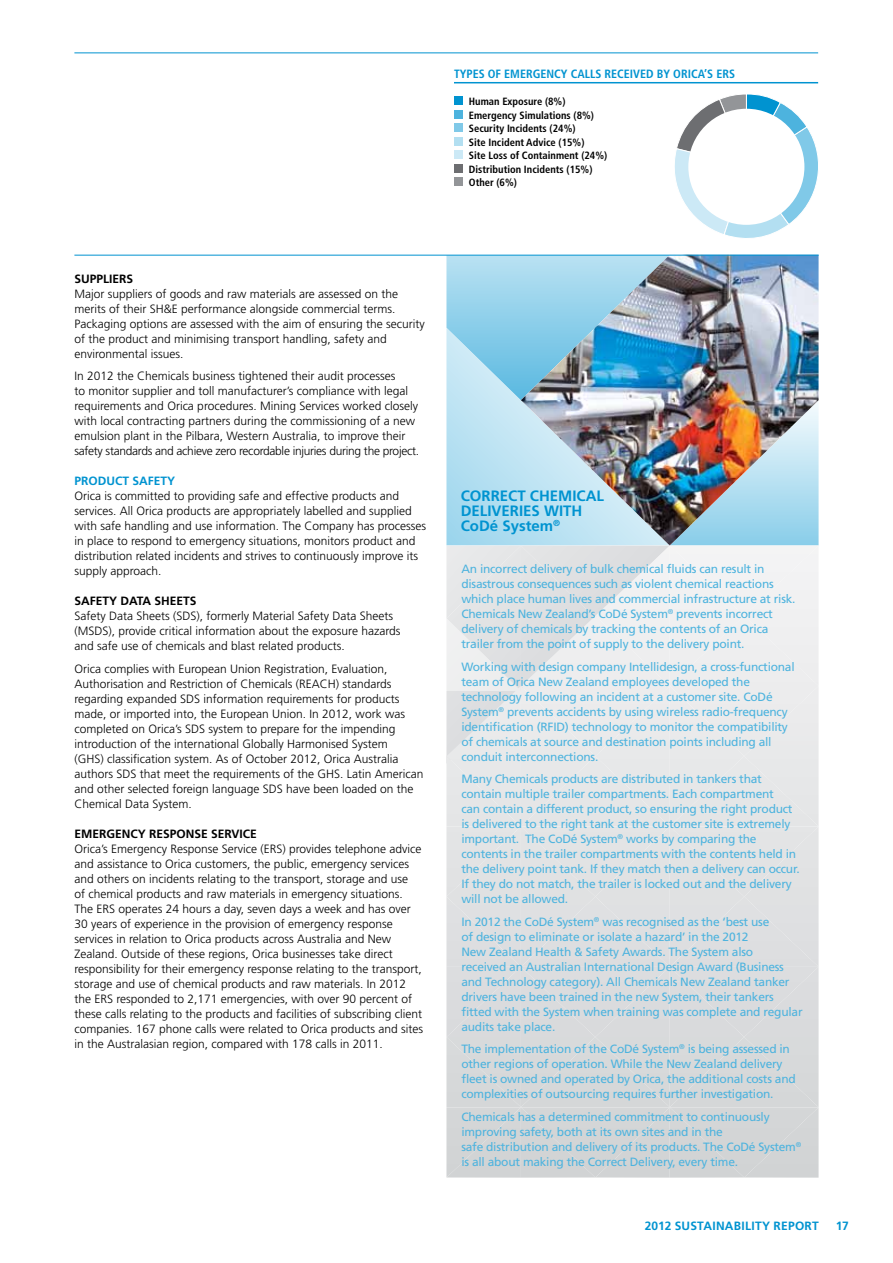
<style>
.page{position:relative;width:893px;height:1263px;background:#fff}
.page>*{position:absolute;margin:0;border:0;box-sizing:border-box;transform-origin:0 0}
.t1{font:700 15px/15px "Frutiger";color:#0093d0}
.t2{font:300 12px/15px "Frutiger";color:#000}
.t3{font:12px/15px "Frutiger";letter-spacing:-.02em;color:#4db3de}
.t4{font:700 12px "Frutiger";color:#000}
.t5{font:700 condensed 12px "Frutiger LT Std";color:#0093d0}
.t6{font:700 12px "Frutiger";letter-spacing:.02em;color:#0093d0}
.t7{font:700 condensed 10.5px/13.5px "Frutiger LT Std";color:#000}
</style>
<div class="page">
<hr style="left:454px;top:82px;width:364px;height:1px;background:#0093d0">
<svg style="left:675px;top:94px;width:143px;height:144px"></svg>
<div style="left:688px;top:109px;width:116px;height:116px;background:#fff;border-radius:50%"></div>
<div style="left:454px;top:96px;width:9px;height:9px;background:#0093d0"></div>
<div style="left:454px;top:110px;width:9px;height:9px;background:#4db3de"></div>
<div style="left:454px;top:123px;width:9px;height:9px;background:#80c9e8"></div>
<div style="left:454px;top:137px;width:9px;height:9px;background:#b3dff1"></div>
<div style="left:454px;top:150px;width:9px;height:9px;background:#cce9f6"></div>
<div style="left:454px;top:164px;width:9px;height:9px;background:#6d6e71"></div>
<div style="left:454px;top:177px;width:9px;height:9px;background:#939598"></div>
<svg style="left:446px;top:256px;width:373px;height:922px;background:#cad3d9"></svg>
<hr style="left:74px;top:53px;width:744px;height:1px;background:#0093d0">
<hr style="left:74px;top:255px;width:745px;height:1px;background:#0093d0">
<p class="t5" style="left:454px;top:66px;width:270px">Types of Emergency Calls received by orica’s ERS</p>
<p class="t7" style="left:463px;top:95px;width:146px">H uman Exposure (8%)<br>Emergency Simulations (8%)<br>Security Incidents (24%)<br>Site Incident Advice (15%)<br>S ite Loss of Containment (24%)<br>Distribution Incidents (15%)<br>Other (6%)</p>
<p class="t4" style="left:74px;top:271px;width:46px">SUPPLIERS</p>
<p class="t2" style="left:74px;top:286px;width:352px">Major suppliers of goods and raw materials are assessed on the merits of their SH&amp;E performance alongside commercial terms.<br>Packaging options are assessed with the aim of ensuring the security of the product and minimising transport handling, safety and environmental issues.</p>
<p class="t2" style="left:74px;top:368px;width:346px">In 2012 the Chemicals business tightened their audit processes<br>to monitor supplier and toll manufacturer’s compliance with legal requirements and Orica procedures. Mining Services worked closely with local contracting partners during the commissioning of a new emulsion plant in the Pilbara, Western Australia, to improve their safety standards and achieve zero recordable injuries during the project.</p>
<p class="t6" style="left:74px;top:474px;width:16px">PROD</p>
<p class="t6" style="left:106px;top:474px;width:70px">UCT SAFETY</p>
<p class="t2" style="left:74px;top:488px;width:353px">Orica is committed to providing safe and effective products and services. All Orica products are appropriately labelled and supplied with safe handling and use information. The Company has processes in place to respond to emergency situations, monitors product and distribution related incidents and strives to continuously improve its supply approach.</p>
<p class="t4" style="left:74px;top:594px;width:95px">SAFETY DATA SHEE</p>
<p class="t4" style="left:183px;top:594px;width:13px">TS</p>
<p class="t2" style="left:74px;top:608px;width:328px">Safety Data Sheets (SDS), formerly Material Safety Data Sheets (MSDS), provide critical information about the exposure hazards and safe use of chemicals and blast related products.</p>
<p class="t2" style="left:74px;top:661px;width:350px">Orica complies with European Union Registration, Evaluation, Authorisation and Restriction of Chemicals (REACH) standards regarding expanded SDS information requirements for products made, or imported into, the European Union. In 2012, work was completed on Orica’s SDS system to prepare for the impending introduction of the international Globally Harmonised System<br>(GHS) classification system. As of October 2012, Orica Australia authors SDS that meet the requirements of the GHS. Latin American and other selected foreign language SDS have been loaded on the Chemical Data System.</p>
<p class="t4" style="left:74px;top:826px;width:16px">EMERGE</p>
<p class="t4" style="left:122px;top:826px;width:43px">NCY RESPO</p>
<p class="t4" style="left:186px;top:826px;width:71px">NSE SERVICE</p>
<p class="t2" style="left:74px;top:841px;width:350px">Orica’s Emergency Response Service (ERS) provides telephone advice and assistance to Orica customers, the public, emergency services and others on incidents relating to the transport, storage and use<br>of chemical products and raw materials in emergency situations.<br>The ERS operates 24 hours a day, seven days a week and has over 30 years of experience in the provision of emergency response services in relation to Orica products across Australia and New Zealand. Outside of these regions, Orica businesses take direct responsibility for their emergency response relating to the transport, storage and use of chemical products and raw materials. In 2012 the ERS responded to 2,171 emergencies, with over 90 percent of these calls relating to the products and facilities of subscribing client companies. 167 phone calls were related to Orica products and sites in the Australasian region, compared with 178 calls in 2011.</p>
<p class="t1" style="left:461px;top:488px;width:11px">CORRE</p>
<p class="t1" style="left:508px;top:488px;width:43px">CT CHEM</p>
<p class="t1" style="left:461px;top:488px;width:145px;text-indent:112px">ICAL<br>DE LIVERIES WITH<br>CODÉ SYSTEM<sup>®</sup></p>
<p class="t3" style="left:461px;top:561px;width:336px">An incorrect delivery of bulk chemical fluids can result in disastrous consequences such as violent chemical reactions which place human lives and commercial infrastructure at risk.<br>Chemicals New Zealand’s CoDé System<sup>®</sup> prevents incorrect delivery of chemicals by tracking the contents of an Orica trailer from the point of supply to the delivery point.</p>
<p class="t3" style="left:461px;top:659px;width:335px">Working with design company I ntellidesign, a cross-functional team of Orica New Zealand employees developed the technology following an incident at a customer site. CoDé System<sup>®</sup> prevents accidents by using wireless radio-frequency identification (RFID) technology to monitor the compatibility of chemicals at source and destination points including all conduit interconnections.</p>
<p class="t3" style="left:461px;top:771px;width:340px">Many Chemicals products are distributed in tankers that contain multiple trailer compartments. Each compartment<br>can contain a different product, so ensuring the right product is delivered to the right tank at the customer site is extremely important. The CoDé System<sup>®</sup> works by comparing the contents in the trailer compartments with the contents held in the delivery point tank. If they match then a delivery can occur.<br>If they do not match, the trailer is locked out and the delivery will not be allowed.</p>
<p class="t3" style="left:461px;top:914px;width:343px">I n 2012 the CoDé System<sup>®</sup> was recognised as the ‘best use<br>of design to eliminate or isolate a hazard’ in the 2012<br>New Zealand Health &amp; Safety Awards. The System also<br>received an Australian I nternational Design Award (B usiness and Technology category). All Chemicals New Zealand tanker drivers have been trained in the new System, their tankers fitted with the System when training was complete and regular audits take place.</p>
<p class="t3" style="left:461px;top:1041px;width:336px">The implementation of the CoDé System<sup>®</sup> is being assessed in other regions of operation. While the New Zealand delivery fleet is owned and operated by Orica, the additional costs and complexities of outsourcing requires further investigation.</p>
<p class="t3" style="left:461px;top:1109px;width:341px">Chemicals has a determined commitment to continuously improving safety, both at its own sites and in the<br>safe distribution and delivery of its products. The CoDé System<sup>® </sup>is all about making the Correct Delivery, every time.</p>
<p class="t6" style="left:645px;top:1219px;width:176px">2012 SUSTAINABILITY REPORT</p>
<p class="t6" style="left:836px;top:1219px;width:14px">17</p>
</div>
